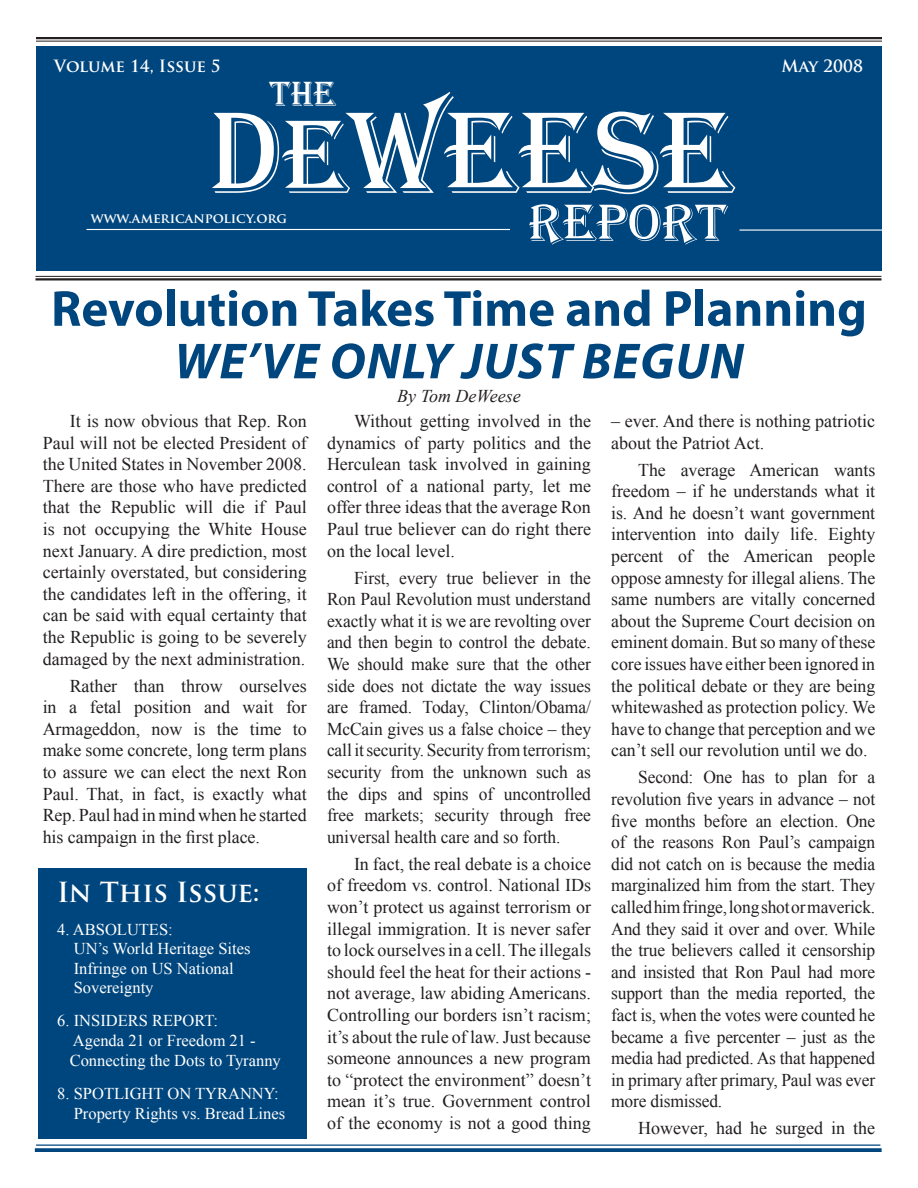
<style>
.page{position:relative;width:918px;height:1188px;background:#fff}
.page>*{position:absolute;margin:0;border:0;box-sizing:border-box;transform-origin:0 0}
.t1{font:120px "Algerian";color:#fff}
.t2{font:54px "Algerian";color:#fff}
.t3{font:700 51px "Myriad Pro";color:#00467e}
.t4{font:italic 700 51px "Myriad Pro";letter-spacing:.02em;color:#00467e}
.t5{font:36px "Algerian";color:#fff}
.t6{font:700 27px "Trajan Pro";color:#fff}
.t7{font:18px/21.6px "Times New Roman";color:#231f20;text-align:justify}
.t8{font:italic 18px "Times New Roman";color:#231f20}
.t9{font:16.5px/19.5px "Times New Roman";color:#fff}
.t10{font:700 16.5px "Trajan Pro";color:#fff}
.t11{font:700 13.5px "Trajan Pro";color:#fff}
.s1{font-size:108px}
</style>
<div class="page">
<div style="left:39px;top:868px;width:268px;height:270px;background:#00467e"></div>
<hr style="left:36px;top:37px;width:846px;height:2px;background:#231f20">
<hr style="left:36px;top:41px;width:846px;height:1px;background:#231f20">
<div style="left:36px;top:46px;width:846px;height:225px;background:#00467e"></div>
<hr style="left:37px;top:1145px;width:843px;height:1px;background:#00467e">
<svg style="left:37px;top:1148px;width:843px;height:4px;background:#0f5185"></svg>
<hr style="left:36px;top:276px;width:846px;height:1px;background:#231f20">
<hr style="left:36px;top:278px;width:846px;height:2px;background:#231f20">
<hr style="left:87px;top:229px;width:422px;height:1px;background:#fff">
<hr style="left:740px;top:230px;width:146px;height:1px;background:#fff">
<p class="t10" style="left:54px;top:55px;width:168px">Volume 14, Issue 5</p>
<p class="t10" style="left:781px;top:55px;width:83px">May 2008</p>
<h3 class="t5" style="left:270px;top:74px;width:67px">THE</h3>
<h1 class="t1" style="left:209px;top:86px;width:526px">D<span class="s1">E</span>WEESE</h1>
<p class="t11" style="left:91px;top:210px;width:198px">www.americanpolicy.org</p>
<h2 class="t2" style="left:528px;top:193px;width:168px">REPORT</h2>
<h3 class="t3" style="left:51px;top:275px;width:817px">Revolution Takes Time and Planning</h3>
<h3 class="t4" style="left:174px;top:328px;width:571px">WE’VE ONLY JUST BEGUN</h3>
<p class="t8" style="left:397px;top:384px;width:125px">By Tom DeWeese</p>
<p class="t7" style="left:43px;top:410px;width:266px;text-indent:27px">It is now obvious that Rep. Ron Paul will not be elected President of the United States in November 2008.<br>There are those who have predicted that the Republic will die if Paul is not occupying the White House next January. A dire prediction, most certainly overstated, but considering the candidates left in the offering, it can be said with equal certainty that the Republic is going to be severely damaged by the next administration.</p>
<p class="t7" style="left:43px;top:674px;width:266px;text-indent:27px">Rather than throw ourselves in a fetal position and wait for Armageddon, now is the time to make some concrete, long term plans to assure we can elect the next Ron Paul. That, in fact, is exactly what Rep. Paul had in mind when he started his campaign in the first place.</p>
<h3 class="t6" style="left:57px;top:875px;width:204px">In This Issue:</h3>
<p class="t9" style="left:74px;top:919px;width:178px;text-indent:-16px">4. ABSOLUTES:<br>UN’s World Heritage Sites<br>Infringe on US National<br>Sovereignty</p>
<p class="t9" style="left:70px;top:1011px;width:213px;text-indent:-12px">6. INSIDERS REPORT:<br>Agenda 21 or Freedom 21 -<br>Connecting the Dots to Tyranny</p>
<p class="t9" style="left:57px;top:1083px;width:37px">8. Spotlight</p>
<p class="t9" style="left:167px;top:1083px;width:63px">on tyrann</p>
<p class="t9" style="left:74px;top:1083px;width:213px;text-indent:190px">y:<br>Property Rights vs. Bread Lines</p>
<p class="t7" style="left:327px;top:410px;width:266px;text-indent:27px">Without getting involved in the dynamics of party politics and the Herculean task involved in gaining control of a national party, let me offer three ideas that the average Ron Paul true believer can do right there on the local level.</p>
<p class="t7" style="left:327px;top:566px;width:266px;text-indent:27px">First, every true believer in the Ron Paul Revolution must understand exactly what it is we are revolting over and then begin to control the debate.<br>We should make sure that the other side does not dictate the way issues are framed. Today, Clinton/Obama/ McCain gives us a false choice – they call it security. Security from terrorism; security from the unknown such as the dips and spins of uncontrolled free markets; security through free universal health care and so forth.</p>
<p class="t7" style="left:327px;top:853px;width:266px;text-indent:27px">In fact, the real debate is a choice of freedom vs. control. National IDs won’t protect us against terrorism or illegal immigration. It is never safer to lock ourselves in a cell. The illegals should feel the heat for their actions - not average, law abiding Americans.<br>Controlling our borders isn’t racism; it’s about the rule of law. Just because someone announces a new program to “protect the environment” doesn’t mean it’s true. Government control of the economy is not a good thing</p>
<p class="t7" style="left:611px;top:410px;width:266px">– ever. And there is nothing patriotic about the Patriot Act.</p>
<p class="t7" style="left:611px;top:458px;width:266px;text-indent:27px">The average American wants freedom – if he understands what it is. And he doesn’t want government intervention into daily life. Eighty percent of the American people oppose amnesty for illegal aliens. The same numbers are vitally concerned about the Supreme Court decision on eminent domain. But so many of these core issues have either been ignored in the political debate or they are being whitewashed as protection policy. We have to change that perception and we can’t sell our revolution until we do.</p>
<p class="t7" style="left:611px;top:766px;width:266px;text-indent:27px">Second: One has to plan for a revolution five years in advance – not five months before an election. One of the reasons Ron Paul’s campaign did not catch on is because the media marginalized him from the start. They called him fringe, long shot or maverick.<br>And they said it over and over. While the true believers called it censorship and insisted that Ron Paul had more support than the media reported, the fact is, when the votes were counted he became a five percenter – just as the media had predicted. As that happened in primary after primary, Paul was ever more dismissed.</p>
<p class="t7" style="left:638px;top:1117px;width:238px">However, had he surged in the</p>
</div>
